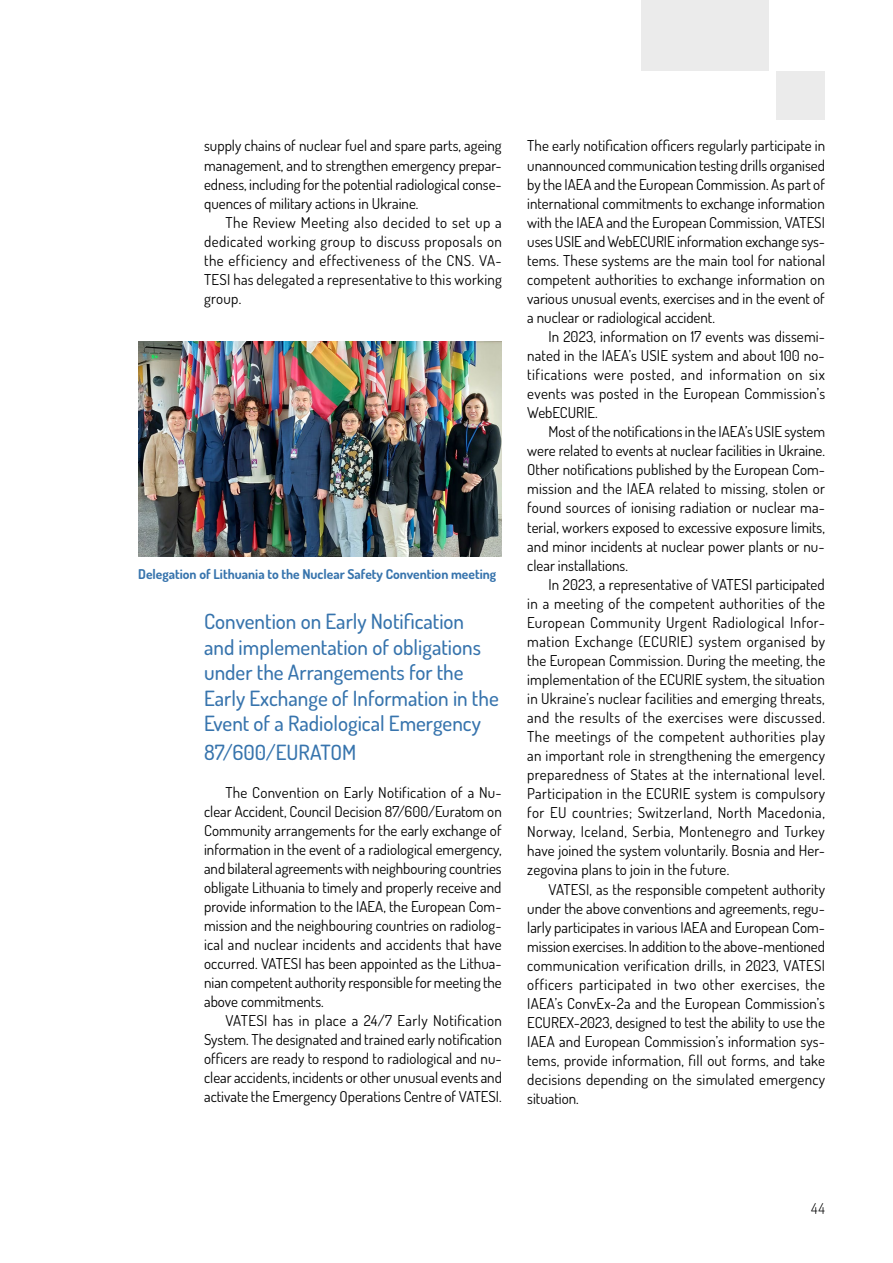
<style>
.page{position:relative;width:893px;height:1263px;background:#fff}
.page>*{position:absolute;margin:0;border:0;box-sizing:border-box;transform-origin:0 0}
.t1{font:500 21px/25.5px "Dosis";color:#3774ad}
.t2{font:15px/19px "Dosis";color:#000;text-align:justify}
.t3{font:300 15px "Dosis";color:#000}
.t4{font:700 13.5px "Dosis";color:#3774ad}
</style>
<div class="page">
<div style="left:776px;top:71px;width:49px;height:49px;background:#ebebeb"></div>
<div style="left:641px;top:0;width:127px;height:70px;background:#ebebeb"></div>
<img style="left:138px;top:341px;width:364px;height:216px">
<p class="t2" style="left:204px;top:136px;width:299px">supply chains of nuclear fuel and spare parts, ageing management, and to strengthen emergency prepar&shy;edness, including for the potential radiological conse&shy;quences of military actions in Ukraine.</p>
<p class="t2" style="left:204px;top:212px;width:299px;text-indent:21px">The Review Meeting also decided to set up a dedicated working group to discuss proposals on the efficiency and effectiveness of the CNS. VA-TESI has delegated a representative to this working group.</p>
<p class="t4" style="left:138px;top:565px;width:359px">Delegation of Lithuania to the Nuclear Safety Convention meeting</p>
<h1 class="t1" style="left:204px;top:608px;width:296px">Convention on Early Notification and implementation of obligations under the Arrangements for the Early Exchange of Information in the Event of a Radiological Emergency</h1>
<h1 class="t1" style="left:204px;top:738px;width:154px">87/600/EURATOM</h1>
<p class="t2" style="left:204px;top:782px;width:299px;text-indent:21px">The Convention on Early Notification of a Nu&shy;clear Accident, Council Decision 87/600/Euratom on Community arrangements for the early exchange of information in the event of a radiological emergency, and bilateral agreements with neighbouring countries obligate Lithuania to timely and properly receive and provide information to the IAEA, the European Com&shy;mission and the neighbouring countries on radiolog&shy;ical and nuclear incidents and accidents that have occurred. VATESI has been appointed as the Lithua&shy;nian competent authority responsible for meeting the above commitments.</p>
<p class="t2" style="left:204px;top:1011px;width:299px;text-indent:21px">VATESI has in place a 24/7 Early Notification System. The designated and trained early notification officers are ready to respond to radiological and nu&shy;clear accidents, incidents or other unusual events and activate the Emergency Operations Centre of VATESI.</p>
<p class="t2" style="left:527px;top:136px;width:299px">The early notification officers regularly participate in unannounced communication testing drills organised by the IAEA and the European Commission. As part of international commitments to exchange information with the IAEA and the European Commission, VATESI uses USIE and WebECURIE information exchange sys&shy;tems. These systems are the main tool for national competent authorities to exchange information on various unusual events, exercises and in the event of a nuclear or radiological accident.</p>
<p class="t2" style="left:527px;top:327px;width:299px;text-indent:21px">In 2023, information on 17 events was dissemi&shy;nated in the IAEA’s USIE system and about 100 no&shy;tifications were posted, and information on six events was posted in the European Commission’s WebECURIE.</p>
<p class="t2" style="left:527px;top:422px;width:299px;text-indent:21px">Most of the notifications in the IAEA’s USIE system were related to events at nuclear facilities in Ukraine.<br>Other notifications published by the European Com&shy;mission and the IAEA related to missing, stolen or found sources of ionising radiation or nuclear ma&shy;terial, workers exposed to excessive exposure limits, and minor incidents at nuclear power plants or nu&shy;clear installations.</p>
<p class="t2" style="left:527px;top:574px;width:299px;text-indent:21px">In 2023, a representative of VATESI participated in a meeting of the competent authorities of the European Community Urgent Radiological Infor&shy;mation Exchange (ECURIE) system organised by the European Commission. During the meeting, the implementation of the ECURIE system, the situation in Ukraine’s nuclear facilities and emerging threats, and the results of the exercises were discussed.<br>The meetings of the competent authorities play an important role in strengthening the emergency preparedness of States at the international level.<br>Participation in the ECURIE system is compulsory for EU countries; Switzerland, North Macedonia, Norway, Iceland, Serbia, Montenegro and Turkey have joined the system voluntarily. Bosnia and Her&shy;zegovina plans to join in the future.</p>
<p class="t2" style="left:527px;top:879px;width:299px;text-indent:21px">VATESI, as the responsible competent authority under the above conventions and agreements, regu&shy;larly participates in various IAEA and European Com&shy;mission exercises. In addition to the above-mentioned communication verification drills, in 2023, VATESI officers participated in two other exercises, the IAEA’s ConvEx-2a and the European Commission’s ECUREX-2023, designed to test the ability to use the IAEA and European Commission’s information sys&shy;tems, provide information, fill out forms, and take decisions depending on the simulated emergency situation.</p>
<p class="t3" style="left:811px;top:1199px;width:15px">44</p>
</div>
